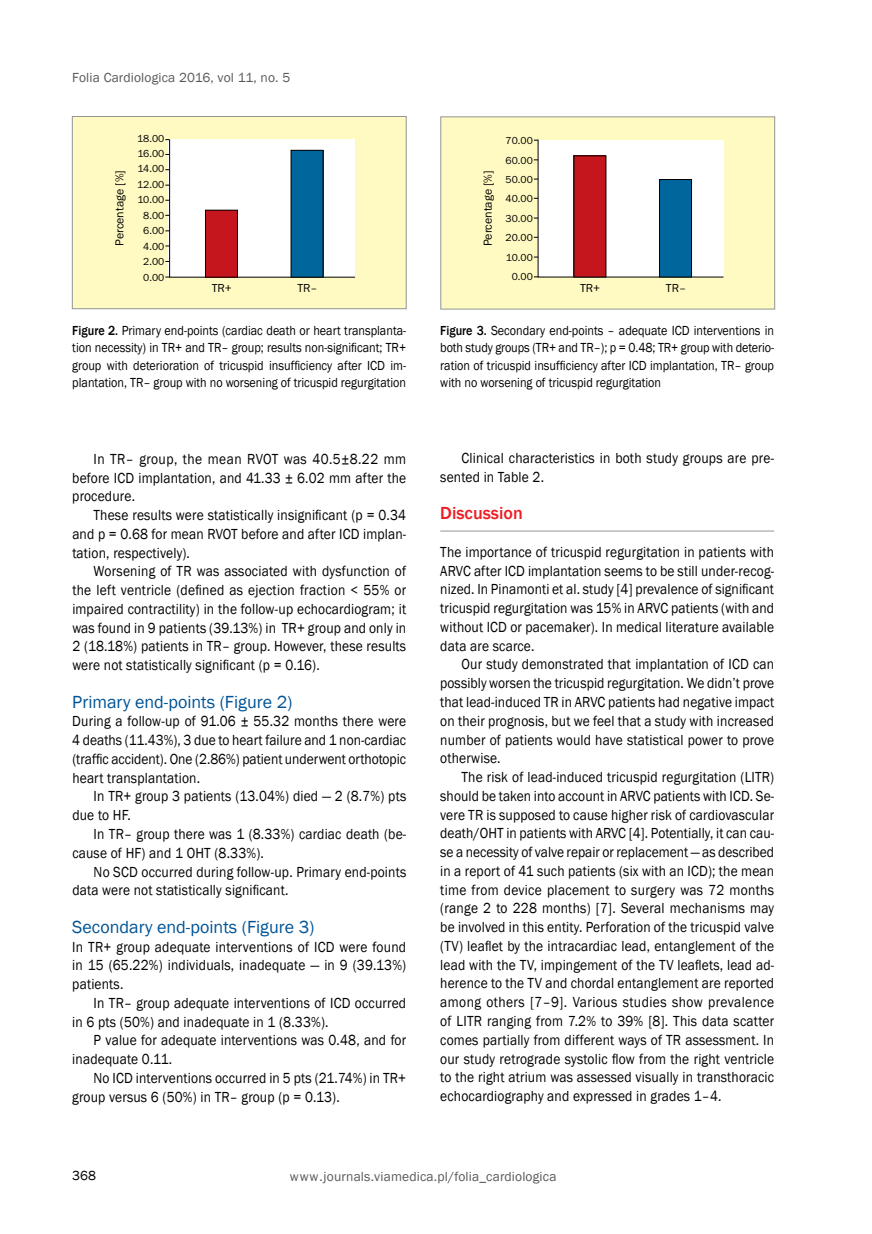
<style>
.page{position:relative;width:872px;height:1234px;background:#fff}
.page>*{position:absolute;margin:0;border:0;box-sizing:border-box;transform-origin:0 0}
.t1{font:18px "Franklin Gothic";color:#005496}
.t2{font:500 18px "Franklin Gothic";color:#ed1d24}
.t3{font:15px/18.8px "Franklin Gothic";letter-spacing:.01em;color:#000;text-align:justify;scale:.9 1}
.t4{font:13.5px/17.2px "Franklin Gothic";color:#000;text-align:justify;scale:.9 1}
.t5{font:13.5px "Franklin Gothic";letter-spacing:.01em;color:#58595b}
.t6{font:13.5px "Franklin Gothic";color:#000}
.t7{font:12px "Franklin Gothic";color:#000}
.t8{font:10.5px/15.5px "Franklin Gothic";color:#000;text-align:center}
.s1{font-weight:500}
</style>
<div class="page">
<hr style="left:440px;top:530px;width:334px;height:1px;background:#939598">
<div style="left:72px;top:116px;width:334px;height:193px;background:#fffac2"></div>
<div style="left:72px;top:116px;width:334px;height:193px;border:1px solid #939598"></div>
<svg style="left:165px;top:139px;width:190px;height:139px;background:#f9f9f8"></svg>
<div style="left:205px;top:210px;width:32px;height:67px;background:#c4161c"></div>
<div style="left:205px;top:210px;width:33px;height:67px;border:1px solid #000"></div>
<div style="left:291px;top:150px;width:32px;height:127px;background:#00669b"></div>
<div style="left:441px;top:117px;width:333px;height:192px;background:#fffac2"></div>
<div style="left:440px;top:116px;width:335px;height:193px;border:1px solid #939598"></div>
<svg style="left:534px;top:139px;width:190px;height:139px;background:#f8f7f5"></svg>
<div style="left:574px;top:156px;width:32px;height:121px;background:#c4161c"></div>
<div style="left:659px;top:179px;width:32px;height:98px;background:#00669b"></div>
<div style="left:659px;top:179px;width:33px;height:98px;border:1px solid #000"></div>
<p class="t5" style="left:72px;top:69px;width:219px">Folia Cardiologica 2016, vol 11, no. 5</p>
<p class="t7" style="left:112px;top:246px;width:77px;rotate:-90deg">Percentage [%]</p>
<p class="t8" style="left:137px;top:130px;width:29px">18.00<br>16.00<br>14.00<br>12.00<br>10.00<br>8.00<br>6.00<br>4.00<br>2.00<br>0.00</p>
<p class="t7" style="left:480px;top:246px;width:77px;rotate:-90deg">Percentage [%]</p>
<p class="t8" style="left:505px;top:131px;width:29px;line-height:19.4px">70.00<br>60.00<br>50.00<br>40.00<br>30.00<br>20.00<br>10.00<br>0.00</p>
<p class="t7" style="left:212px;top:280px;width:22px">TR+</p>
<p class="t7" style="left:297px;top:280px;width:22px">TR–</p>
<p class="t7" style="left:580px;top:280px;width:22px">TR+</p>
<p class="t7" style="left:666px;top:280px;width:22px">TR–</p>
<p class="t4" style="left:72px;top:322px;width:372px"><span class="s1">Figure 2.</span> Primary end-points (cardiac death or heart transplanta&shy;tion necessity) in TR+ and TR– group; results non-significant; TR+ group with deterioration of tricuspid insufficiency after ICD im&shy;plantation, TR– group with no worsening of tricuspid regurgitation</p>
<p class="t4" style="left:440px;top:322px;width:372px"><span class="s1">Figure 3.</span> Secondary end-points – adequate ICD interventions in both study groups (TR+ and TR–); p = 0.48; TR+ group with deterio&shy;ration of tricuspid insufficiency after ICD implantation, TR– group with no worsening of tricuspid regurgitation</p>
<p class="t3" style="left:72px;top:449px;width:372px;text-indent:21px">In TR– group, the mean RVOT was 40.5±8.22 mm before ICD implantation, and 41.33 ± 6.02 mm after the procedure.</p>
<p class="t3" style="left:72px;top:506px;width:372px;text-indent:21px">These results were statistically insignificant (p = 0.34 and p = 0.68 for mean RVOT before and after ICD implan&shy;tation, respectively).</p>
<p class="t3" style="left:72px;top:562px;width:372px;text-indent:21px">Worsening of TR was associated with dysfunction of the left ventricle (defined as ejection fraction &lt; 55% or impaired contractility) in the follow-up echocardiogram; it was found in 9 patients (39.13%) in TR+ group and only in 2 (18.18%) patients in TR– group. However, these results were not statistically significant (p = 0.16).</p>
<p class="t1" style="left:72px;top:690px;width:222px">Primary end-points (Figure 2)</p>
<p class="t3" style="left:72px;top:712px;width:372px">During a follow-up of 91.06 ± 55.32 months there were 4 deaths (11.43%), 3 due to heart failure and 1 non-cardiac (traffic accident). One (2.86%) patient underwent orthotopic heart transplantation.</p>
<p class="t3" style="left:72px;top:787px;width:372px;text-indent:21px">In TR+ group 3 patients (13.04%) died — 2 (8.7%) pts due to HF.</p>
<p class="t3" style="left:72px;top:824px;width:372px;text-indent:21px">In TR– group there was 1 (8.33%) cardiac death (be&shy;cause of HF) and 1 OHT (8.33%).</p>
<p class="t3" style="left:72px;top:862px;width:372px;text-indent:21px">No SCD occurred during follow-up. Primary end-points data were not statistically significant.</p>
<p class="t1" style="left:72px;top:915px;width:244px">Secondary end-points (Figure 3)</p>
<p class="t3" style="left:72px;top:937px;width:372px">In TR+ group adequate interventions of ICD were found in 15 (65.22%) individuals, inadequate — in 9 (39.13%) patients.</p>
<p class="t3" style="left:72px;top:993px;width:372px;text-indent:21px">In TR– group adequate interventions of ICD occurred in 6 pts (50%) and inadequate in 1 (8.33%).</p>
<p class="t3" style="left:72px;top:1030px;width:372px;text-indent:21px">P value for adequate interventions was 0.48, and for inadequate 0.11.</p>
<p class="t3" style="left:72px;top:1068px;width:372px;text-indent:21px">No ICD interventions occurred in 5 pts (21.74%) in TR+ group versus 6 (50%) in TR– group (p = 0.13).</p>
<p class="t3" style="left:440px;top:449px;width:372px;text-indent:21px">Clinical characteristics in both study groups are pre&shy;sented in Table 2.</p>
<p class="t2" style="left:440px;top:502px;width:84px">Discussion</p>
<p class="t3" style="left:440px;top:542px;width:372px">The importance of tricuspid regurgitation in patients with ARVC after ICD implantation seems to be still under-recog&shy;nized. In Pinamonti et al. study [4] prevalence of significant tricuspid regurgitation was 15% in ARVC patients (with and without ICD or pacemaker). In medical literature available data are scarce.</p>
<p class="t3" style="left:440px;top:655px;width:372px;text-indent:21px">Our study demonstrated that implantation of ICD can possibly worsen the tricuspid regurgitation. We didn’t prove that lead-induced TR in ARVC patients had negative impact on their prognosis, but we feel that a study with increased number of patients would have statistical power to prove otherwise.</p>
<p class="t3" style="left:440px;top:767px;width:372px;text-indent:21px">The risk of lead-induced tricuspid regurgitation (LITR) should be taken into account in ARVC patients with ICD. Se&shy;vere TR is supposed to cause higher risk of cardiovascular death/OHT in patients with ARVC [4]. Potentially, it can cau&shy;se a necessity of valve repair or replacement — as described in a report of 41 such patients (six with an ICD); the mean time from device placement to surgery was 72 months (range 2 to 228 months) [7]. Several mechanisms may be involved in this entity. Perforation of the tricuspid valve (TV) leaflet by the intracardiac lead, entanglement of the lead with the TV, impingement of the TV leaflets, lead ad&shy;herence to the TV and chordal entanglement are reported among others [7–9]. Various studies show prevalence of LITR ranging from 7.2% to 39% [8]. This data scatter comes partially from different ways of TR assessment. In our study retrograde systolic flow from the right ventricle to the right atrium was assessed visually in transthoracic echocardiography and expressed in grades 1–4.</p>
<p class="t6" style="left:72px;top:1166px;width:25px">368</p>
<p class="t5" style="left:290px;top:1168px;width:268px">www.journals.viamedica.pl/folia_cardiologica</p>
</div>
